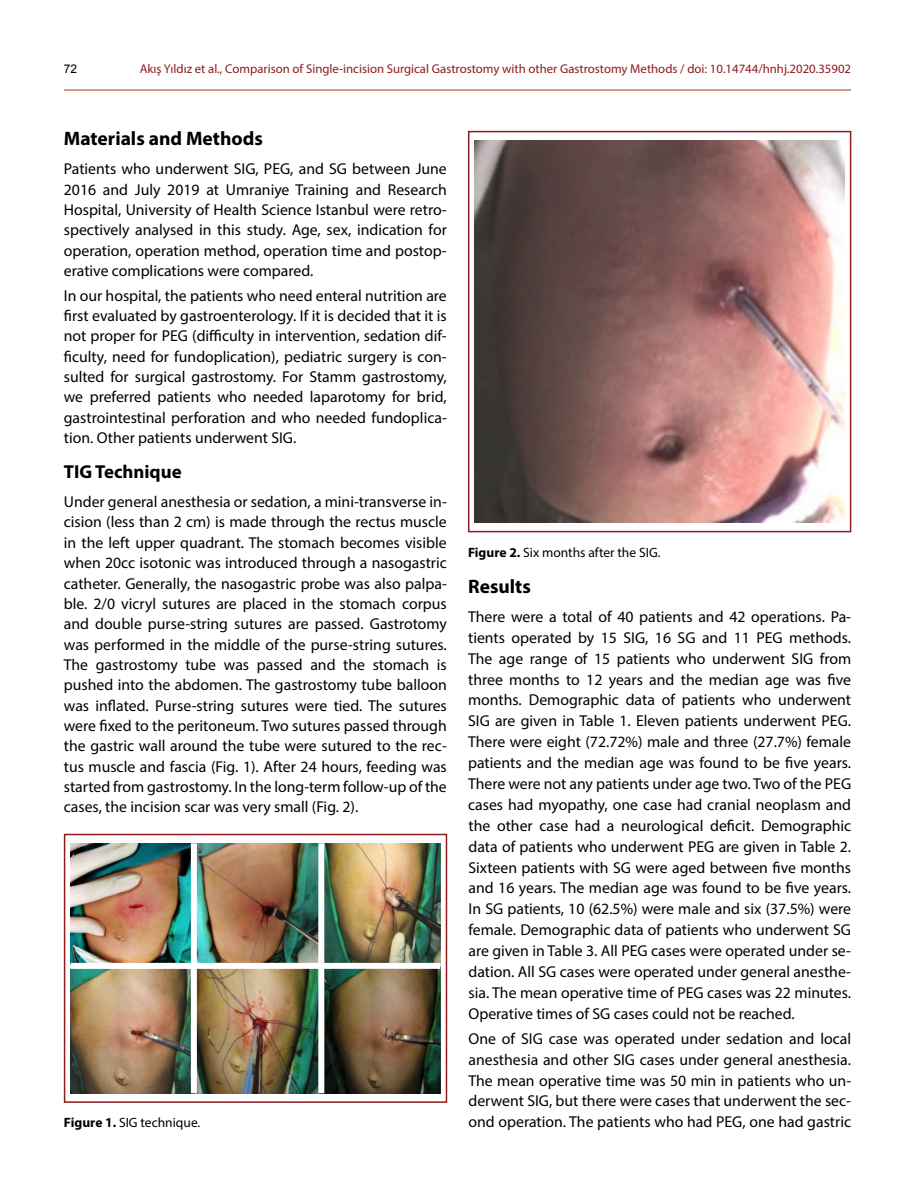
<style>
.page{position:relative;width:915px;height:1191px;background:#fff}
.page>*{position:absolute;margin:0;border:0;box-sizing:border-box;transform-origin:0 0}
.t1{font:700 19.5px "Myriad Pro";color:#000}
.t2{font:700 18.75px "Myriad Pro";color:#000}
.t3{font:15.75px/20.4px "Myriad Pro";color:#000;text-align:justify}
.t4{font:13.5px "Myriad Pro";color:#000}
.t5{font:12.75px "Myriad Pro";color:#8f1b1e}
.t6{font:12px "Arial";color:#000}
.s1{font-weight:700}
</style>
<div class="page">
<hr style="left:64px;top:89px;width:786px;height:2px;background:#bd7f6c">
<div style="left:64px;top:833px;width:383px;height:269px;border:2px solid #8f1b1e"></div>
<img style="left:71px;top:843px;width:369px;height:250px">
<div style="left:71px;top:963px;width:369px;height:6px;background:#fff"></div>
<div style="left:191px;top:843px;width:6px;height:250px;background:#fff"></div>
<div style="left:318px;top:843px;width:6px;height:250px;background:#fff"></div>
<div style="left:468px;top:131px;width:383px;height:401px;border:2px solid #8f1b1e"></div>
<img style="left:475px;top:140px;width:369px;height:383px">
<p class="t6" style="left:64px;top:60px;width:15px">72</p>
<p class="t5" style="left:140px;top:61px;width:712px">Akış Yıldız et al., Comparison of Single-incision Surgical Gastrostomy with other Gastrostomy Methods / doi: 10.14744/hnhj.2020.35902</p>
<p class="t1" style="left:64px;top:126px;width:200px">Materials and Methods</p>
<p class="t3" style="left:64px;top:159px;width:384px">Patients who underwent SIG, PEG, and SG between June 2016 and July 2019 at Umraniye Training and Research Hospital, University of Health Science Istanbul were retro&shy;spectively analysed in this study. Age, sex, indication for operation, operation method, operation time and postop&shy;erative complications were compared.</p>
<p class="t3" style="left:64px;top:285px;width:384px">In our hospital, the patients who need enteral nutrition are first evaluated by gastroenterology. If it is decided that it is not proper for PEG (difficulty in intervention, sedation dif&shy;ficulty, need for fundoplication), pediatric surgery is con&shy;sulted for surgical gastrostomy. For Stamm gastrostomy, we preferred patients who needed laparotomy for brid, gastrointestinal perforation and who needed fundoplica&shy;tion. Other patients underwent SIG.</p>
<p class="t2" style="left:64px;top:460px;width:119px">TIG Technique</p>
<p class="t3" style="left:64px;top:491px;width:384px">Under general anesthesia or sedation, a mini-transverse in&shy;cision (less than 2 cm) is made through the rectus muscle in the left upper quadrant. The stomach becomes visible when 20cc isotonic was introduced through a nasogastric catheter. Generally, the nasogastric probe was also palpa&shy;ble. 2/0 vicryl sutures are placed in the stomach corpus and double purse-string sutures are passed. Gastrotomy was performed in the middle of the purse-string sutures.<br>The gastrostomy tube was passed and the stomach is pushed into the abdomen. The gastrostomy tube balloon was inflated. Purse-string sutures were tied. The sutures were fixed to the peritoneum. Two sutures passed through the gastric wall around the tube were sutured to the rec&shy;tus muscle and fascia (Fig. 1). After 24 hours, feeding was started from gastrostomy. In the long-term follow-up of the cases, the incision scar was very small (Fig. 2).</p>
<p class="t4" style="left:468px;top:544px;width:194px"><span class="s1">Figure 2.</span> Six months after the SIG.</p>
<p class="t1" style="left:468px;top:573px;width:64px">Results</p>
<p class="t3" style="left:468px;top:606px;width:384px;line-height:20.9px">There were a total of 40 patients and 42 operations. Pa&shy;tients operated by 15 SIG, 16 SG and 11 PEG methods.<br>The age range of 15 patients who underwent SIG from three months to 12 years and the median age was five months. Demographic data of patients who underwent SIG are given in Table 1. Eleven patients underwent PEG.<br>There were eight (72.72%) male and three (27.7%) female patients and the median age was found to be five years.<br>There were not any patients under age two. Two of the PEG cases had myopathy, one case had cranial neoplasm and the other case had a neurological deficit. Demographic data of patients who underwent PEG are given in Table 2.<br>Sixteen patients with SG were aged between five months and 16 years. The median age was found to be five years.<br>In SG patients, 10 (62.5%) were male and six (37.5%) were female. Demographic data of patients who underwent SG are given in Table 3. All PEG cases were operated under se&shy;dation. All SG cases were operated under general anesthe&shy;sia. The mean operative time of PEG cases was 22 minutes.<br>Operative times of SG cases could not be reached.</p>
<p class="t3" style="left:468px;top:1027px;width:384px;line-height:20.9px">One of SIG case was operated under sedation and local anesthesia and other SIG cases under general anesthesia.<br>The mean operative time was 50 min in patients who un&shy;derwent SIG, but there were cases that underwent the sec-</p>
<p class="t4" style="left:64px;top:1114px;width:138px"><span class="s1">Figure 1.</span> SIG technique.</p>
<p class="t3" style="left:468px;top:1111px;width:384px">ond operation. The patients who had PEG, one had gastric</p>
</div>
